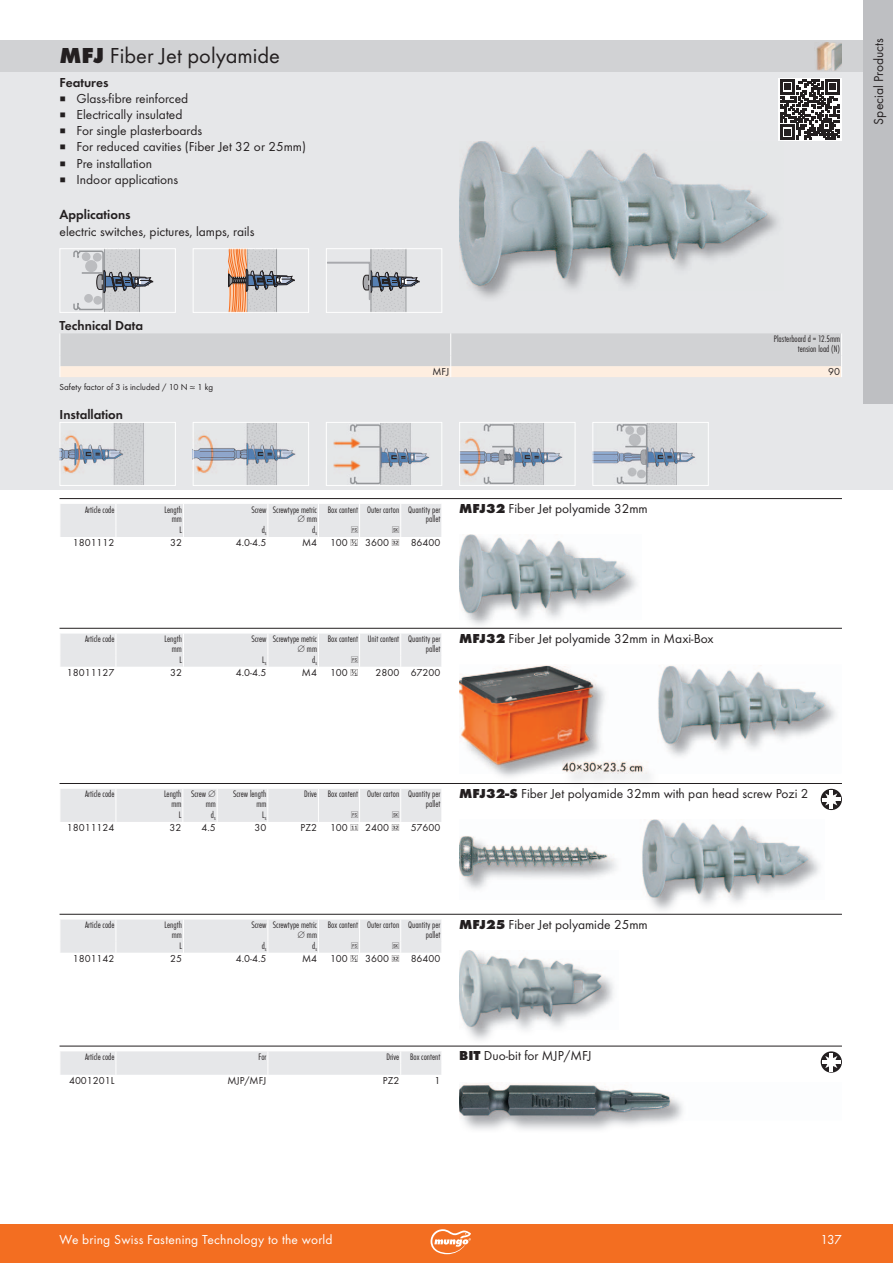
<style>
.page{position:relative;width:893px;height:1263px;background:#fff}
.page>*{position:absolute;margin:0;border:0;box-sizing:border-box;transform-origin:0 0}
.t1{font:22.5px "Futura TOT";color:#231f20}
.t2{font:13.5px "Futura TOT";color:#231f20}
.t3{font:600 13.5px "Futura TOT";color:#231f20}
.t4{font:13.5px "Futura TOT";letter-spacing:.015em;color:#fff}
.t5{font:10.5px "Futura TOT";color:#231f20}
.t6{font:9.75px/9.8px "Futura TOT Ligh Cond";color:#231f20;text-align:right}
.t7{font:9px "Futura TOT";color:#231f20}
.s1{font-family:"Futura TOT Extr";font-weight:700}
</style>
<div class="page">
<div style="left:0;top:58px;width:893px;height:432px;background:#e6e7e9"></div>
<div style="left:0;top:40px;width:893px;height:32px;background:#d1d2d4"></div>
<svg style="left:73px;top:250px;width:80px;height:61px"></svg>
<div style="left:60px;top:248px;width:116px;height:65px;border:1px solid #fff"></div>
<svg style="left:228px;top:250px;width:67px;height:61px"></svg>
<div style="left:193px;top:248px;width:116px;height:65px;border:1px solid #fff"></div>
<svg style="left:328px;top:250px;width:91px;height:61px"></svg>
<div style="left:326px;top:248px;width:116px;height:65px;border:1px solid #fff"></div>
<img style="left:62px;top:424px;width:82px;height:60px">
<div style="left:60px;top:422px;width:116px;height:64px;border:1px solid #fff"></div>
<img style="left:195px;top:424px;width:101px;height:60px">
<div style="left:193px;top:422px;width:116px;height:64px;border:1px solid #fff"></div>
<img style="left:333px;top:424px;width:97px;height:60px">
<div style="left:326px;top:422px;width:116px;height:64px;border:1px solid #fff"></div>
<img style="left:461px;top:424px;width:102px;height:60px">
<div style="left:459px;top:422px;width:116px;height:64px;border:1px solid #fff"></div>
<img style="left:594px;top:424px;width:101px;height:60px">
<div style="left:592px;top:422px;width:117px;height:64px;border:1px solid #fff"></div>
<div style="left:778px;top:78px;width:64px;height:63px;background:linear-gradient(to bottom,#fff,#fff)"></div>
<svg style="left:778px;top:80px;width:62px;height:61px;background:#706e6e"></svg>
<img style="left:459px;top:141px;width:319px;height:149px">
<hr style="left:60px;top:498px;width:782px;height:1px;background:#231f20">
<img style="left:459px;top:535px;width:182px;height:85px">
<hr style="left:60px;top:628px;width:782px;height:1px;background:#231f20">
<img style="left:459px;top:665px;width:381px;height:108px">
<hr style="left:60px;top:783px;width:782px;height:1px;background:#231f20">
<img style="left:459px;top:820px;width:364px;height:79px">
<hr style="left:60px;top:914px;width:782px;height:1px;background:#231f20">
<img style="left:459px;top:950px;width:158px;height:79px">
<hr style="left:60px;top:1046px;width:782px;height:1px;background:#231f20">
<img style="left:459px;top:1084px;width:227px;height:36px">
<svg style="left:60px;top:333px;width:782px;height:44px;background:#dcd9d7"></svg>
<div style="left:60px;top:504px;width:381px;height:33px;background:#e6e7e9"></div>
<div style="left:60px;top:634px;width:382px;height:33px;background:#e6e7e9"></div>
<div style="left:60px;top:789px;width:381px;height:33px;background:#e6e7e9"></div>
<div style="left:60px;top:919px;width:382px;height:34px;background:#e6e7e9"></div>
<div style="left:60px;top:1051px;width:381px;height:24px;background:#e6e7e9"></div>
<div style="left:863px;top:0;width:30px;height:404px;background:#bebfc2"></div>
<div style="left:0;top:1225px;width:893px;height:38px;background:#f36e21"></div>
<svg style="left:431px;top:1229px;width:40px;height:25px"></svg>
<img style="left:816px;top:43px;width:26px;height:27px">
<svg style="left:821px;top:789px;width:21px;height:21px"></svg>
<svg style="left:822px;top:790px;width:19px;height:19px"></svg>
<div style="left:827px;top:795px;width:9px;height:9px;background:#fff;border-radius:50%"></div>
<svg style="left:821px;top:1051px;width:21px;height:22px"></svg>
<svg style="left:822px;top:1053px;width:19px;height:18px"></svg>
<div style="left:827px;top:1057px;width:9px;height:10px;background:#fff;border-radius:50%"></div>
<h1 class="t1" style="left:60px;top:42px;width:222px"><span class="s1">MFJ</span> Fiber Jet polyamide</h1>
<h2 class="t3" style="left:60px;top:74px;width:50px">Features</h2>
<h2 class="t2" style="left:60px;top:90px;width:130px">• Glass-fibre reinforced</h2>
<h2 class="t2" style="left:60px;top:106px;width:124px">• Electrically insulated</h2>
<h2 class="t2" style="left:60px;top:123px;width:144px">• For single plasterboards</h2>
<h2 class="t2" style="left:60px;top:139px;width:248px">• For reduced cavities (Fiber Jet 32 or 25mm)</h2>
<h2 class="t2" style="left:60px;top:155px;width:94px">• Pre installation</h2>
<h2 class="t2" style="left:60px;top:171px;width:120px">• Indoor applications</h2>
<h2 class="t3" style="left:60px;top:207px;width:73px">Applications</h2>
<h2 class="t2" style="left:60px;top:223px;width:196px">electric switches, pictures, lamps, rails</h2>
<h2 class="t3" style="left:60px;top:318px;width:85px">Technical Data</h2>
<p class="t7" style="left:60px;top:381px;width:155px">Safety factor of 3 is included / 10 N ≈ 1 kg</p>
<h2 class="t3" style="left:60px;top:406px;width:65px">Installation</h2>
<h2 class="t2" style="left:870px;top:125px;width:88px;rotate:-90deg">Special Products</h2>
<p class="t6" style="left:774px;top:334px;width:68px">Plasterboard d = 12.5mm tension load (N)</p>
<p class="t5" style="left:432px;top:366px;width:18px">MFJ</p>
<p class="t5" style="left:828px;top:366px;width:13px">90</p>
<p class="t6" style="left:85px;top:504px;width:31px">Article code</p>
<p class="t6" style="left:165px;top:504px;width:19px">Length</p>
<h2 class="t2" style="left:459px;top:500px;width:190px"><span class="s1">MFJ32</span> Fiber Jet polyamide 32mm</h2>
<p class="t6" style="left:172px;top:514px;width:12px">mm</p>
<p class="t6" style="left:251px;top:504px;width:67px">Screw Screwtype metric<br>Ø mm</p>
<p class="t6" style="left:328px;top:504px;width:114px">Box content Outer carton Quantity per pallet</p>
<p class="t6" style="left:179px;top:525px;width:4px">L</p>
<p class="t6" style="left:262px;top:525px;width:6px">d<sub>s</sub></p>
<p class="t6" style="left:312px;top:525px;width:6px">d<sub>s</sub></p>
<p class="t6" style="left:351px;top:525px;width:9px">═</p>
<p class="t6" style="left:392px;top:525px;width:9px">║</p>
<p class="t5" style="left:73px;top:536px;width:43px">1801112</p>
<p class="t5" style="left:170px;top:536px;width:13px">32</p>
<p class="t5" style="left:236px;top:536px;width:32px">4.0-4.5</p>
<p class="t5" style="left:302px;top:536px;width:140px">M4 100 ─ 3600 ╔╝ 86400</p>
<p class="t6" style="left:85px;top:634px;width:31px">Article code</p>
<p class="t6" style="left:165px;top:634px;width:19px">Length</p>
<h2 class="t2" style="left:459px;top:630px;width:256px"><span class="s1">MFJ32</span> Fiber Jet polyamide 32mm in Maxi-Box</h2>
<p class="t6" style="left:172px;top:644px;width:12px">mm</p>
<p class="t6" style="left:251px;top:634px;width:67px">Screw Screwtype metric<br>Ø mm</p>
<p class="t6" style="left:328px;top:634px;width:114px">Box content Unit content Quantity per pallet</p>
<p class="t6" style="left:179px;top:655px;width:4px">L</p>
<p class="t6" style="left:262px;top:655px;width:6px">L<sub>s</sub></p>
<p class="t6" style="left:312px;top:655px;width:6px">d<sub>s</sub></p>
<p class="t6" style="left:351px;top:655px;width:9px">═</p>
<p class="t5" style="left:67px;top:666px;width:49px">18011127</p>
<p class="t5" style="left:170px;top:666px;width:13px">32</p>
<p class="t5" style="left:236px;top:666px;width:32px">4.0-4.5</p>
<p class="t5" style="left:302px;top:666px;width:58px">M4 100 ─</p>
<p class="t5" style="left:375px;top:666px;width:66px">2800 67200</p>
<p class="t6" style="left:85px;top:789px;width:31px">Article code</p>
<p class="t6" style="left:164px;top:789px;width:19px">Length</p>
<h2 class="t2" style="left:459px;top:785px;width:351px"><span class="s1">MFJ32-S</span> Fiber Jet polyamide 32mm with pan head screw Pozi 2</h2>
<p class="t6" style="left:171px;top:799px;width:12px">mm</p>
<p class="t6" style="left:191px;top:789px;width:26px">Screw Ø mm</p>
<p class="t6" style="left:233px;top:789px;width:35px">Screw length mm</p>
<p class="t6" style="left:304px;top:789px;width:138px">Drive Box content Outer carton Quantity per pallet</p>
<p class="t6" style="left:179px;top:810px;width:4px">L</p>
<p class="t6" style="left:211px;top:810px;width:6px">d<sub>s</sub></p>
<p class="t6" style="left:262px;top:810px;width:6px">L<sub>s</sub></p>
<p class="t6" style="left:351px;top:810px;width:9px">═</p>
<p class="t6" style="left:392px;top:810px;width:9px">║</p>
<p class="t5" style="left:67px;top:821px;width:49px">18011124</p>
<p class="t5" style="left:169px;top:821px;width:13px">32</p>
<p class="t5" style="left:201px;top:821px;width:16px">4.5</p>
<p class="t5" style="left:254px;top:821px;width:13px">30</p>
<p class="t5" style="left:301px;top:821px;width:141px">PZ2 100 ╒╜ 2400 ╔╝ 57600</p>
<p class="t6" style="left:85px;top:920px;width:31px">Article code</p>
<p class="t6" style="left:165px;top:920px;width:19px">Length</p>
<h2 class="t2" style="left:459px;top:916px;width:190px"><span class="s1">MFJ25</span> Fiber Jet polyamide 25mm</h2>
<p class="t6" style="left:172px;top:930px;width:12px">mm</p>
<p class="t6" style="left:251px;top:920px;width:67px">Screw Screwtype metric<br>Ø mm</p>
<p class="t6" style="left:328px;top:920px;width:114px">Box content Outer carton Quantity per pallet</p>
<p class="t6" style="left:179px;top:941px;width:4px">L</p>
<p class="t6" style="left:262px;top:941px;width:6px">d<sub>s</sub></p>
<p class="t6" style="left:312px;top:941px;width:6px">d<sub>s</sub></p>
<p class="t6" style="left:351px;top:941px;width:9px">═</p>
<p class="t6" style="left:392px;top:941px;width:9px">║</p>
<p class="t5" style="left:73px;top:952px;width:43px">1801142</p>
<p class="t5" style="left:170px;top:952px;width:13px">25</p>
<p class="t5" style="left:236px;top:952px;width:32px">4.0-4.5</p>
<p class="t5" style="left:302px;top:952px;width:140px">M4 100 ─ 3600 ╔╝ 86400</p>
<p class="t6" style="left:85px;top:1052px;width:31px">Article code</p>
<p class="t6" style="left:258px;top:1052px;width:9px">For</p>
<p class="t6" style="left:386px;top:1052px;width:55px">Drive Box content</p>
<h2 class="t2" style="left:459px;top:1048px;width:134px"><span class="s1">BIT</span> Duo-bit for MJP/MFJ</h2>
<p class="t5" style="left:69px;top:1074px;width:47px">4001201L</p>
<p class="t5" style="left:227px;top:1074px;width:41px">MJP/MFJ</p>
<p class="t5" style="left:383px;top:1074px;width:18px">PZ2</p>
<p class="t5" style="left:434px;top:1074px;width:7px">1</p>
<h2 class="t4" style="left:60px;top:1231px;width:275px">We bring Swiss Fastening Technology to the world</h2>
<h2 class="t4" style="left:820px;top:1231px;width:23px">137</h2>
</div>
